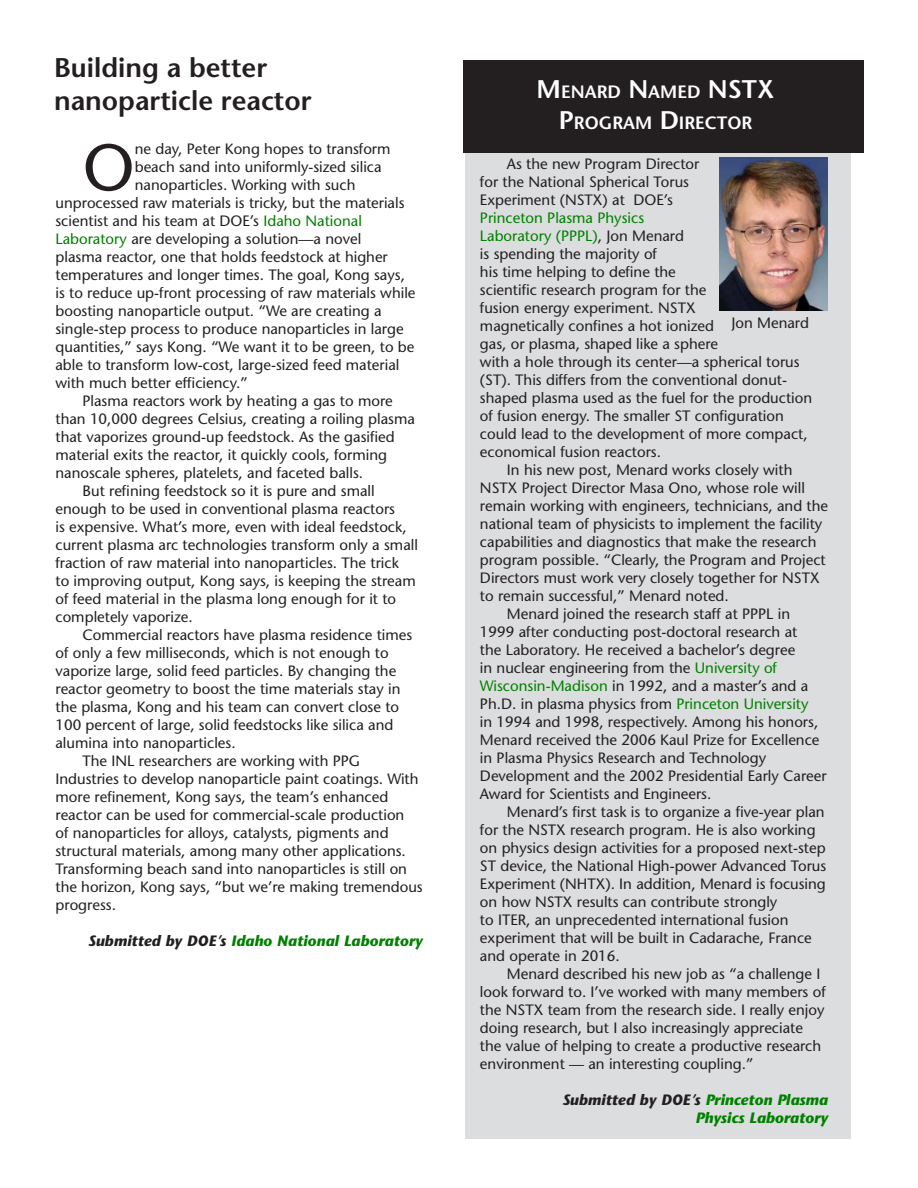
<style>
.page{position:relative;width:918px;height:1188px;background:#fff}
.page>*{position:absolute;margin:0;border:0;box-sizing:border-box;transform-origin:0 0}
.t1{font:65.7px "Stone Sans";color:#231f20}
.t2{font:600 27px/32.4px "Stone Sans";color:#231f20}
.t3{font:600 17.85px/30.6px "Stone Sans";color:#fff}
.t4{font:15px/18px "Stone Sans";color:#231f20}
.t5{font:italic 700 15px/18px "Stone Sans";color:#008000;text-align:right}
.s1{color:#008000}
.s2{color:#231f20}
.s3{font-size:25.5px}
</style>
<div class="page">
<div style="left:465px;top:61px;width:385px;height:1078px;background:#dcddde"></div>
<div style="left:464px;top:60px;width:400px;height:93px;background:#231f20"></div>
<img style="left:719px;top:157px;width:108px;height:154px">
<h2 class="t2" style="left:54px;top:54px;width:259px">Building a better nanoparticle reactor</h2>
<h1 class="t1" style="left:82px;top:142px;width:54px">O</h1>
<p class="t4" style="left:135px;top:142px;width:257px">ne day, Peter Kong hopes to transform</p>
<p class="t4" style="left:135px;top:160px;width:248px">beach sand into uniformly-sized silica</p>
<p class="t4" style="left:135px;top:178px;width:222px">nanoparticles. Working with such</p>
<p class="t4" style="left:55px;top:196px;width:351px">unprocessed raw materials is tricky, but the materials</p>
<p class="t4" style="left:55px;top:214px;width:308px">scientist and his team at DOE’s <span class="s1">Idaho National</span></p>
<p class="t4" style="left:55px;top:232px;width:307px"><span class="s1">Laboratory</span> are developing a solution—a novel</p>
<p class="t4" style="left:55px;top:250px;width:334px">plasma reactor, one that holds feedstock at higher</p>
<p class="t4" style="left:55px;top:268px;width:351px">temperatures and longer times. The goal, Kong says,</p>
<p class="t4" style="left:55px;top:286px;width:362px">is to reduce up-front processing of raw materials while</p>
<p class="t4" style="left:55px;top:304px;width:328px">boosting nanoparticle output. “We are creating a</p>
<p class="t4" style="left:55px;top:322px;width:350px">single-step process to produce nanoparticles in large</p>
<p class="t4" style="left:55px;top:340px;width:360px">quantities,” says Kong. “We want it to be green, to be</p>
<p class="t4" style="left:55px;top:358px;width:345px">able to transform low-cost, large-sized feed material</p>
<p class="t4" style="left:55px;top:376px;width:194px">with much better efficiency.”</p>
<p class="t4" style="left:82px;top:394px;width:312px">Plasma reactors work by heating a gas to more</p>
<p class="t4" style="left:55px;top:412px;width:361px">than 10,000 degrees Celsius, creating a roiling plasma</p>
<p class="t4" style="left:55px;top:430px;width:341px">that vaporizes ground-up feedstock. As the gasified</p>
<p class="t4" style="left:55px;top:448px;width:333px">material exits the reactor, it quickly cools, forming</p>
<p class="t4" style="left:55px;top:466px;width:309px">nanoscale spheres, platelets, and faceted balls.</p>
<p class="t4" style="left:82px;top:484px;width:294px">But refining feedstock so it is pure and small</p>
<p class="t4" style="left:55px;top:502px;width:341px">enough to be used in conventional plasma reactors</p>
<p class="t4" style="left:55px;top:520px;width:353px">is expensive. What’s more, even with ideal feedstock,</p>
<p class="t4" style="left:55px;top:538px;width:364px">current plasma arc technologies transform only a small</p>
<p class="t4" style="left:55px;top:556px;width:345px">fraction of raw material into nanoparticles. The trick</p>
<p class="t4" style="left:55px;top:574px;width:362px">to improving output, Kong says, is keeping the stream</p>
<p class="t4" style="left:55px;top:592px;width:342px">of feed material in the plasma long enough for it to</p>
<p class="t4" style="left:55px;top:610px;width:139px">completely vaporize.</p>
<p class="t4" style="left:82px;top:628px;width:331px">Commercial reactors have plasma residence times</p>
<p class="t4" style="left:55px;top:646px;width:335px">of only a few milliseconds, which is not enough to</p>
<p class="t4" style="left:55px;top:664px;width:342px">vaporize large, solid feed particles. By changing the</p>
<p class="t4" style="left:55px;top:682px;width:346px">reactor geometry to boost the time materials stay in</p>
<p class="t4" style="left:55px;top:700px;width:345px">the plasma, Kong and his team can convert close to</p>
<p class="t4" style="left:55px;top:718px;width:339px">100 percent of large, solid feedstocks like silica and</p>
<p class="t4" style="left:55px;top:736px;width:182px">alumina into nanoparticles.</p>
<p class="t4" style="left:82px;top:754px;width:279px">The INL researchers are working with PPG</p>
<p class="t4" style="left:55px;top:772px;width:365px">Industries to develop nanoparticle paint coatings. With</p>
<p class="t4" style="left:55px;top:790px;width:334px">more refinement, Kong says, the team’s enhanced</p>
<p class="t4" style="left:55px;top:808px;width:350px">reactor can be used for commercial-scale production</p>
<p class="t4" style="left:55px;top:826px;width:335px">of nanoparticles for alloys, catalysts, pigments and</p>
<p class="t4" style="left:55px;top:844px;width:352px">structural materials, among many other applications.</p>
<p class="t4" style="left:55px;top:862px;width:353px">Transforming beach sand into nanoparticles is still on</p>
<p class="t4" style="left:55px;top:880px;width:369px">the horizon, Kong says, “but we’re making tremendous</p>
<p class="t4" style="left:55px;top:898px;width:62px">progress.</p>
<p class="t5" style="left:88px;top:934px;width:336px"><span class="s2">Submitted by DOE’s</span> Idaho National Laboratory</p>
<p class="t3" style="left:559px;top:79px;width:217px;text-indent:-94px"><sup>Center</sup> <span class="s3">M</span>ENARD <span class="s3">N</span>AMED <span class="s3">NSTX<br>P</span>ROGRAM <span class="s3">D</span>IRECTOR</p>
<p class="t4" style="left:480px;top:157px;width:221px;text-indent:27px">As the new Program Director for the National Spherical Torus<br>Experiment (NSTX) at DOE’s</p>
<p class="t4" style="left:480px;top:211px;width:334px"><span class="s1">Princeton Plasma Physics<br>Laboratory (PPPL)</span>, Jon Menard<br>is spending the majority of<br>his time helping to define the<br>scientific research program for the<br>fusion energy experiment. NSTX<br>magnetically confines a hot ionized<br>gas, or plasma, shaped like a sphere<br>with a hole through its center—a spherical torus (ST). This differs from the conventional donut&shy;shaped plasma used as the fuel for the production of fusion energy. The smaller ST configuration could lead to the development of more compact, economical fusion reactors.</p>
<p class="t4" style="left:507px;top:463px;width:287px">In his new post, Menard works closely with</p>
<p class="t4" style="left:480px;top:481px;width:326px">NSTX Project Director Masa Ono, whose role will</p>
<p class="t4" style="left:480px;top:499px;width:350px">remain working with engineers, technicians, and the</p>
<p class="t4" style="left:480px;top:517px;width:344px">national team of physicists to implement the facility</p>
<p class="t4" style="left:480px;top:535px;width:338px">capabilities and diagnostics that make the research</p>
<p class="t4" style="left:480px;top:553px;width:347px">program possible. “Clearly, the Program and Project</p>
<p class="t4" style="left:480px;top:571px;width:341px">Directors must work very closely together for NSTX</p>
<p class="t4" style="left:480px;top:589px;width:250px">to remain successful,” Menard noted.</p>
<p class="t4" style="left:507px;top:607px;width:285px">Menard joined the research staff at PPPL in</p>
<p class="t4" style="left:480px;top:625px;width:319px">1999 after conducting post-doctoral research at</p>
<p class="t4" style="left:480px;top:643px;width:317px">the Laboratory. He received a bachelor’s degree</p>
<p class="t4" style="left:480px;top:661px;width:299px">in nuclear engineering from the <span class="s1">University of</span></p>
<p class="t4" style="left:480px;top:679px;width:330px"><span class="s1">Wisconsin-Madison</span> in 1992, and a master’s and a</p>
<p class="t4" style="left:480px;top:697px;width:330px">Ph.D. in plasma physics from <span class="s1">Princeton University</span></p>
<p class="t4" style="left:480px;top:715px;width:340px">in 1994 and 1998, respectively. Among his honors,</p>
<p class="t4" style="left:480px;top:733px;width:341px">Menard received the 2006 Kaul Prize for Excellence</p>
<p class="t4" style="left:480px;top:751px;width:288px">in Plasma Physics Research and Technology</p>
<p class="t4" style="left:480px;top:769px;width:348px">Development and the 2002 Presidential Early Career</p>
<p class="t4" style="left:480px;top:787px;width:233px">Award for Scientists and Engineers.</p>
<p class="t4" style="left:507px;top:805px;width:319px">Menard’s first task is to organize a five-year plan</p>
<p class="t4" style="left:480px;top:823px;width:337px">for the NSTX research program. He is also working</p>
<p class="t4" style="left:480px;top:841px;width:347px">on physics design activities for a proposed next-step</p>
<p class="t4" style="left:480px;top:859px;width:348px">ST device, the National High-power Advanced Torus</p>
<p class="t4" style="left:480px;top:877px;width:347px">Experiment (NHTX). In addition, Menard is focusing</p>
<p class="t4" style="left:480px;top:895px;width:299px">on how NSTX results can contribute strongly</p>
<p class="t4" style="left:480px;top:913px;width:310px">to ITER, an unprecedented international fusion</p>
<p class="t4" style="left:480px;top:931px;width:333px">experiment that will be built in Cadarache, France</p>
<p class="t4" style="left:480px;top:949px;width:141px">and operate in 2016.</p>
<p class="t4" style="left:507px;top:967px;width:315px">Menard described his new job as “a challenge I</p>
<p class="t4" style="left:480px;top:985px;width:347px">look forward to. I’ve worked with many members of</p>
<p class="t4" style="left:480px;top:1003px;width:346px">the NSTX team from the research side. I really enjoy</p>
<p class="t4" style="left:480px;top:1021px;width:325px">doing research, but I also increasingly appreciate</p>
<p class="t4" style="left:480px;top:1039px;width:343px">the value of helping to create a productive research</p>
<p class="t4" style="left:480px;top:1057px;width:275px">environment — an interesting coupling.”</p>
<p class="t5" style="left:562px;top:1093px;width:267px"><span class="s2">Submitted by DOE’s</span> Princeton Plasma<br>Physics Laboratory</p>
<p class="t4" style="left:731px;top:315px;width:79px">Jon Menard</p>
</div>
